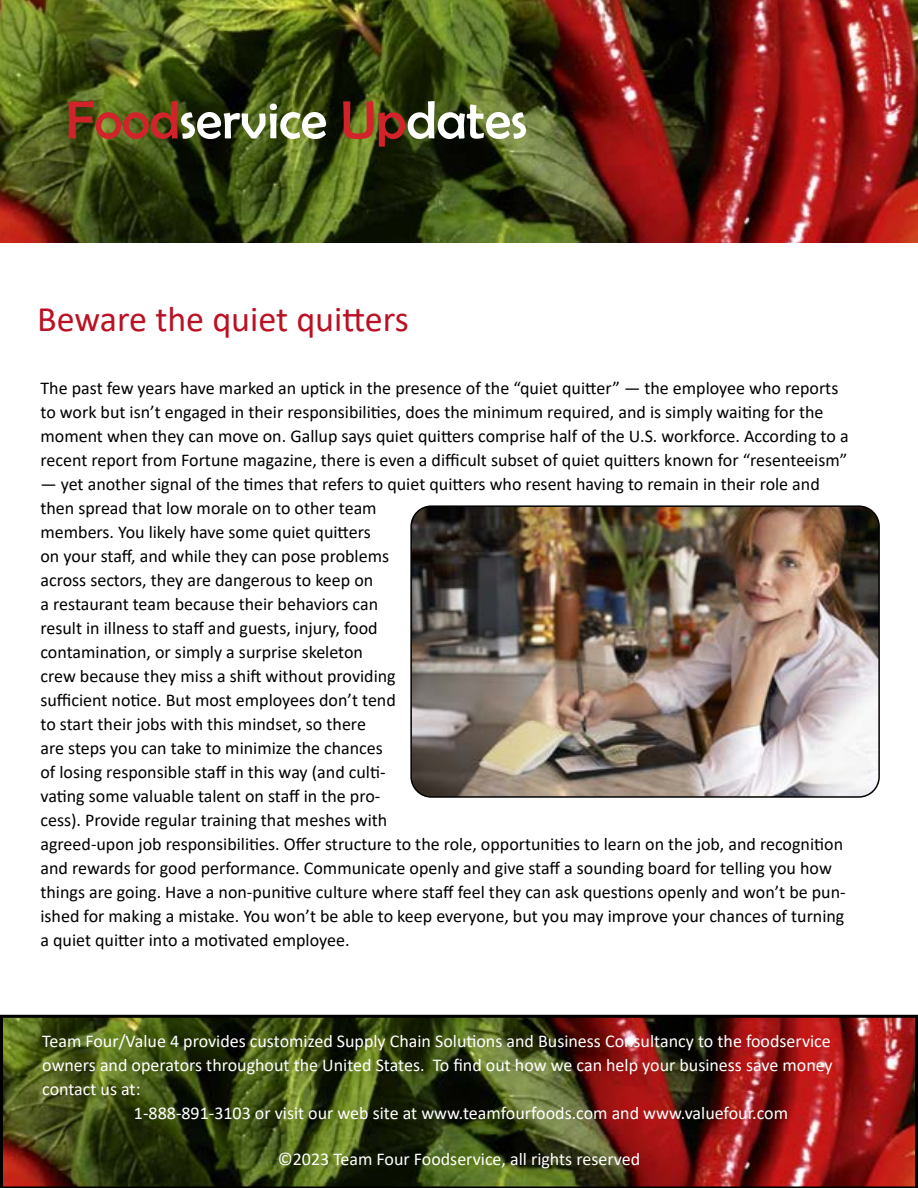
<style>
.page{position:relative;width:918px;height:1188px;background:#fff}
.page>*{position:absolute;margin:0;border:0;box-sizing:border-box;transform-origin:0 0}
.t1{font:54px "Berlin Sans FB";color:#fff}
.t2{font:36px "Calibri";color:#ba1224}
.t3{font:18px/24px "Calibri";color:#000}
.t4{font:18px "Calibri";color:#fff}
.s1{color:#d2232a}
</style>
<div class="page">
<img style="left:0;top:1015px;width:918px;height:173px">
<img style="left:413px;top:508px;width:464px;height:287px">
<div style="left:410px;top:505px;width:470px;height:293px;border:2px solid #000;border-radius:20px"></div>
<img style="left:0;top:0;width:918px;height:243px">
<h1 class="t1" style="left:66px;top:90px;width:463px"><span class="s1">Food</span>service <span class="s1">Up</span>dates</h1>
<h2 class="t2" style="left:37px;top:294px;width:373px">Beware the quiet quitters</h2>
<p class="t3" style="left:40px;top:376px;width:810px">The past few years have marked an uptick in the presence of the “quiet quitter” — the employee who reports to work but isn’t engaged in their responsibilities, does the minimum required, and is simply waiting for the moment when they can move on. Gallup says quiet quitters comprise half of the U.S. workforce. According to a recent report from Fortune magazine, there is even a difficult subset of quiet quitters known for “resenteeism”</p>
<p class="t3" style="left:40px;top:472px;width:807px">— yet another signal of the times that refers to quiet quitters who resent having to remain in their role and then spread that low morale on to other team<br>members. You likely have some quiet quitters<br>on your staff, and while they can pose problems<br>across sectors, they are dangerous to keep on<br>a restaurant team because their behaviors can<br>result in illness to staff and guests, injury, food<br>contamination, or simply a surprise skeleton<br>crew because they miss a shift without providing<br>sufficient notice. But most employees don’t tend<br>to start their jobs with this mindset, so there<br>are steps you can take to minimize the chances<br>of losing responsible staff in this way (and culti-<br>vating some valuable talent on staff in the pro-<br>cess). Provide regular training that meshes with<br>agreed-upon job responsibilities. Offer structure to the role, opportunities to learn on the job, and recognition and rewards for good performance. Communicate openly and give staff a sounding board for telling you how things are going. Have a non-punitive culture where staff feel they can ask questions openly and won’t be pun&shy;ished for making a mistake. You won’t be able to keep everyone, but you may improve your chances of turning a quiet quitter into a motivated employee.</p>
<p class="t4" style="left:42px;top:1029px;width:790px">Team Four/Value 4 provides customized Supply Chain Solutions and Business Consultancy to the foodservice</p>
<p class="t4" style="left:42px;top:1053px;width:792px">owners and operators throughout the United States. To find out how we can help your business save money</p>
<p class="t4" style="left:42px;top:1077px;width:100px">contact us at:</p>
<p class="t4" style="left:134px;top:1101px;width:656px">1-888-891-3103 or visit our web site at www.teamfourfoods.com and www.valuefour.com</p>
<p class="t4" style="left:278px;top:1146px;width:364px">©2023 Team Four Foodservice, all rights reserved</p>
</div>
